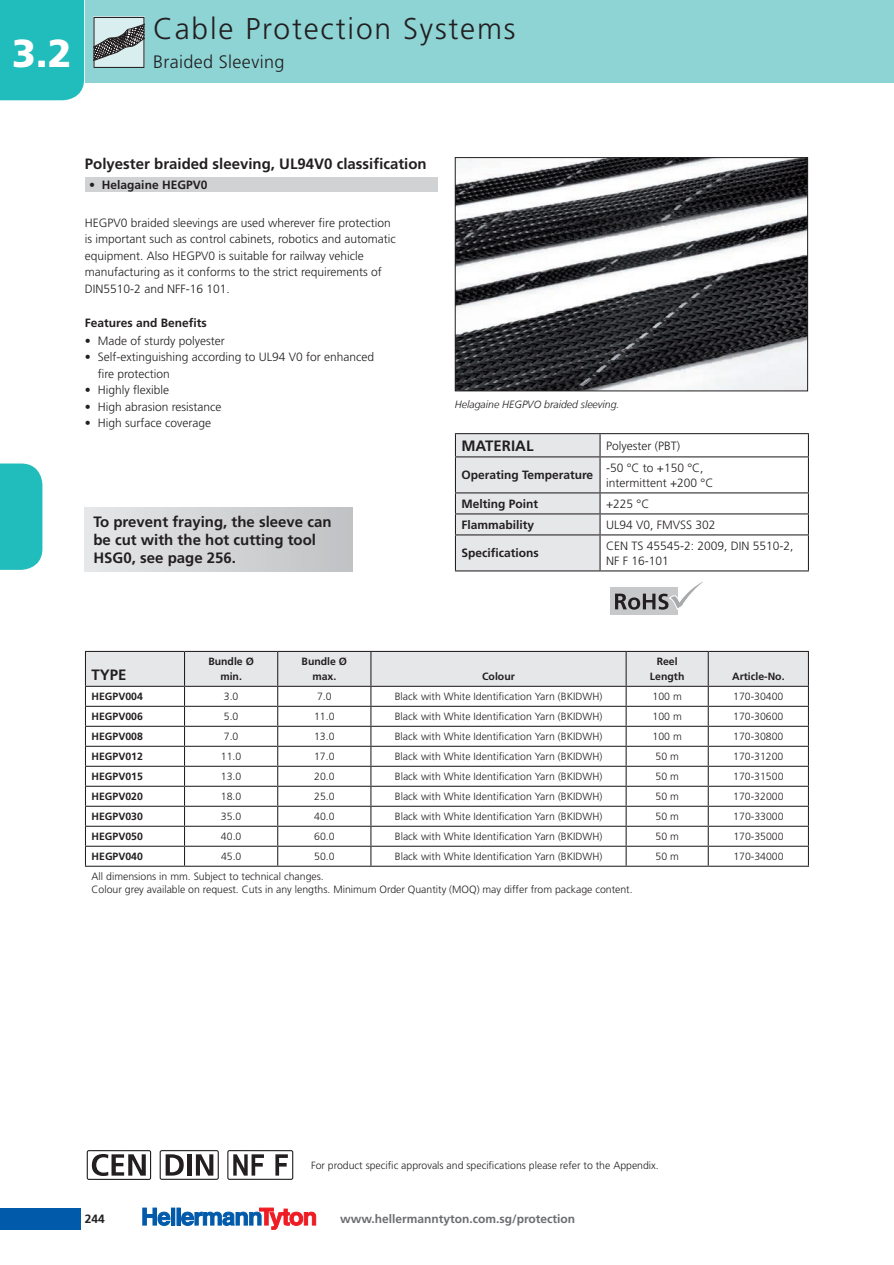
<style>
.page{position:relative;width:894px;height:1265px;background:#fff}
.page>*{position:absolute;margin:0;border:0;box-sizing:border-box;transform-origin:0 0}
.t1{font:900 39px "Frutiger LT";color:#fff}
.t2{font:300 30px "Frutiger LT";letter-spacing:.06em;color:#231f20}
.t3{font:300 18px "Frutiger LT";letter-spacing:.02em;color:#231f20}
.t4{font:700 15px/18px "Frutiger LT";color:#231f20}
.t5{font:300 12px/16.5px "Frutiger LT";color:#231f20}
.t6{font:700 12px "Frutiger LT";color:#231f20}
.t7{font:700 12px "Frutiger LT";color:#6c6d70}
.t8{font:300 10.5px/12.6px "Frutiger LT";color:#231f20}
.t9{font:700 10.5px/15px "Frutiger LT";color:#231f20;text-align:center}
.t10{font:italic 300 10.5px "Frutiger LT";color:#231f20}
</style>
<div class="page">
<div style="left:0;top:1207px;width:81px;height:22px;background:#015aaa"></div>
<div style="left:171px;top:1207px;width:4px;height:18px;border:1px solid #015aaa"></div>
<div style="left:177px;top:1207px;width:3px;height:18px;border:1px solid #015aaa"></div>
<svg style="left:142px;top:1207px;width:28px;height:18px"></svg>
<svg style="left:181px;top:1207px;width:135px;height:22px"></svg>
<div style="left:85px;top:0;width:809px;height:82px;background:#8ed4d5"></div>
<div style="left:0;top:463px;width:42px;height:107px;background:#21bdbd"></div>
<svg style="left:93px;top:17px;width:51px;height:51px;background:#9fabac"></svg>
<img style="left:457px;top:159px;width:349px;height:230px">
<div style="left:455px;top:157px;width:353px;height:234px;border:1px solid #231f20"></div>
<div style="left:85px;top:177px;width:353px;height:15px;background:#d1d2d4"></div>
<hr style="left:455px;top:433px;width:145px;height:1px;background:#231f20">
<hr style="left:600px;top:433px;width:209px;height:1px;background:#231f20">
<svg style="left:455px;top:434px;width:354px;height:181px"></svg>
<svg style="left:85px;top:651px;width:724px;height:214px"></svg>
<hr style="left:85px;top:865px;width:100px;height:1px;background:#231f20">
<hr style="left:185px;top:865px;width:93px;height:1px;background:#231f20">
<hr style="left:278px;top:865px;width:93px;height:1px;background:#231f20">
<hr style="left:371px;top:865px;width:255px;height:1px;background:#231f20">
<hr style="left:626px;top:865px;width:82px;height:1px;background:#231f20">
<hr style="left:708px;top:865px;width:101px;height:1px;background:#231f20">
<svg style="left:227px;top:1150px;width:66px;height:30px"></svg>
<svg style="left:160px;top:1150px;width:59px;height:29px"></svg>
<svg style="left:87px;top:1150px;width:64px;height:30px"></svg>
<div style="left:85px;top:507px;width:268px;height:64px;background:linear-gradient(to right,#e6e7e9,#c1c2c4)"></div>
<div style="left:0;top:0;width:84px;height:100px;background:#21bdbd"></div>
<h1 class="t1" style="left:12px;top:30px;width:61px">3.2</h1>
<h2 class="t2" style="left:153px;top:12px;width:364px">Cable Protection Systems</h2>
<h3 class="t3" style="left:153px;top:52px;width:133px">Braided Sleeving</h3>
<h3 class="t4" style="left:85px;top:154px;width:343px">Polyester braided sleeving, UL94V0 classification</h3>
<p class="t6" style="left:89px;top:178px;width:120px">• Helagaine HEGPV0</p>
<p class="t5" style="left:85px;top:214px;width:312px">HEGPV0 braided sleevings are used wherever fire protection is important such as control cabinets, robotics and automatic equipment. Also HEGPV0 is suitable for railway vehicle manufacturing as it conforms to the strict requirements of DIN5510-2 and NFF-16 101.</p>
<p class="t6" style="left:85px;top:316px;width:123px">Features and Benefits</p>
<p class="t5" style="left:85px;top:332px;width:141px">• Made of sturdy polyester</p>
<p class="t5" style="left:98px;top:349px;width:278px;text-indent:-13px">• Self-extinguishing according to UL94 V0 for enhanced fire protection</p>
<p class="t5" style="left:85px;top:382px;width:86px">• Highly flexible</p>
<p class="t5" style="left:85px;top:398px;width:138px">• High abrasion resistance</p>
<p class="t5" style="left:85px;top:415px;width:128px">• High surface coverage</p>
<h3 class="t4" style="left:93px;top:513px;width:240px">To prevent fraying, the sleeve can be cut with the hot cutting tool<br>HSG0, see page 256.</h3>
<p class="t10" style="left:455px;top:398px;width:166px">Helagaine HEGPVO braided sleeving.</p>
<h3 class="t4" style="left:461px;top:437px;width:74px">MATERIAL</h3>
<p class="t5" style="left:606px;top:437px;width:76px">Polyester (PBT)</p>
<p class="t6" style="left:461px;top:468px;width:133px">Operating Temperature</p>
<p class="t5" style="left:606px;top:460px;width:109px;line-height:15px">-50 °C to +150 °C, intermittent +200 °C</p>
<p class="t6" style="left:461px;top:497px;width:78px">Melting Point</p>
<p class="t5" style="left:606px;top:496px;width:45px">+225 °C</p>
<p class="t6" style="left:461px;top:518px;width:74px">Flammability</p>
<p class="t5" style="left:606px;top:517px;width:111px">UL94 V0, FMVSS 302</p>
<p class="t6" style="left:461px;top:546px;width:79px">Specifications</p>
<p class="t5" style="left:606px;top:538px;width:189px;line-height:15px">CEN TS 45545-2: 2009, DIN 5510-2,<br>NF F 16-101</p>
<h3 class="t4" style="left:91px;top:666px;width:37px">TYPE</h3>
<p class="t9" style="left:208px;top:654px;width:47px">Bundle Ø min.</p>
<p class="t9" style="left:302px;top:654px;width:47px">Bundle Ø max.</p>
<p class="t9" style="left:482px;top:669px;width:34px">Colour</p>
<p class="t9" style="left:650px;top:654px;width:36px">Reel<br>Length</p>
<p class="t9" style="left:732px;top:669px;width:54px">Article-No.</p>
<p class="t9" style="left:91px;top:689px;width:53px">HEGPV004</p>
<p class="t8" style="left:224px;top:690px;width:16px">3.0</p>
<p class="t8" style="left:317px;top:690px;width:16px">7.0</p>
<p class="t8" style="left:395px;top:690px;width:209px">Black with White Identification Yarn (BKIDWH)</p>
<p class="t8" style="left:653px;top:690px;width:31px">100 m</p>
<p class="t8" style="left:733px;top:690px;width:52px">170-30400</p>
<p class="t9" style="left:91px;top:709px;width:53px">HEGPV006</p>
<p class="t8" style="left:224px;top:710px;width:16px">5.0</p>
<p class="t8" style="left:314px;top:710px;width:22px">11.0</p>
<p class="t8" style="left:395px;top:710px;width:209px">Black with White Identification Yarn (BKIDWH)</p>
<p class="t8" style="left:653px;top:710px;width:31px">100 m</p>
<p class="t8" style="left:733px;top:710px;width:52px">170-30600</p>
<p class="t9" style="left:92px;top:729px;width:53px">HEGPV008</p>
<p class="t8" style="left:224px;top:730px;width:16px">7.0</p>
<p class="t8" style="left:314px;top:730px;width:22px">13.0</p>
<p class="t8" style="left:395px;top:730px;width:209px">Black with White Identification Yarn (BKIDWH)</p>
<p class="t8" style="left:653px;top:730px;width:31px">100 m</p>
<p class="t8" style="left:733px;top:730px;width:52px">170-30800</p>
<p class="t9" style="left:92px;top:749px;width:53px">HEGPV012</p>
<p class="t8" style="left:221px;top:750px;width:22px">11.0</p>
<p class="t8" style="left:314px;top:750px;width:22px">17.0</p>
<p class="t8" style="left:395px;top:750px;width:209px">Black with White Identification Yarn (BKIDWH)</p>
<p class="t8" style="left:655px;top:750px;width:25px">50 m</p>
<p class="t8" style="left:733px;top:750px;width:52px">170-31200</p>
<p class="t9" style="left:92px;top:769px;width:53px">HEGPV015</p>
<p class="t8" style="left:221px;top:770px;width:22px">13.0</p>
<p class="t8" style="left:314px;top:770px;width:22px">20.0</p>
<p class="t8" style="left:395px;top:770px;width:209px">Black with White Identification Yarn (BKIDWH)</p>
<p class="t8" style="left:655px;top:770px;width:25px">50 m</p>
<p class="t8" style="left:733px;top:770px;width:52px">170-31500</p>
<p class="t9" style="left:92px;top:789px;width:53px">HEGPV020</p>
<p class="t8" style="left:221px;top:790px;width:22px">18.0</p>
<p class="t8" style="left:314px;top:790px;width:22px">25.0</p>
<p class="t8" style="left:395px;top:790px;width:209px">Black with White Identification Yarn (BKIDWH)</p>
<p class="t8" style="left:655px;top:790px;width:25px">50 m</p>
<p class="t8" style="left:733px;top:790px;width:52px">170-32000</p>
<p class="t9" style="left:92px;top:809px;width:53px">HEGPV030</p>
<p class="t8" style="left:221px;top:810px;width:22px">35.0</p>
<p class="t8" style="left:314px;top:810px;width:22px">40.0</p>
<p class="t8" style="left:395px;top:810px;width:209px">Black with White Identification Yarn (BKIDWH)</p>
<p class="t8" style="left:655px;top:810px;width:25px">50 m</p>
<p class="t8" style="left:733px;top:810px;width:52px">170-33000</p>
<p class="t9" style="left:92px;top:829px;width:53px">HEGPV050</p>
<p class="t8" style="left:221px;top:830px;width:22px">40.0</p>
<p class="t8" style="left:314px;top:830px;width:22px">60.0</p>
<p class="t8" style="left:395px;top:830px;width:209px">Black with White Identification Yarn (BKIDWH)</p>
<p class="t8" style="left:655px;top:830px;width:25px">50 m</p>
<p class="t8" style="left:733px;top:830px;width:52px">170-35000</p>
<p class="t9" style="left:92px;top:849px;width:53px">HEGPV040</p>
<p class="t8" style="left:221px;top:850px;width:22px">45.0</p>
<p class="t8" style="left:314px;top:850px;width:22px">50.0</p>
<p class="t8" style="left:395px;top:850px;width:209px">Black with White Identification Yarn (BKIDWH)</p>
<p class="t8" style="left:656px;top:850px;width:25px">50 m</p>
<p class="t8" style="left:733px;top:850px;width:52px">170-34000</p>
<p class="t8" style="left:92px;top:870px;width:543px">All dimensions in mm. Subject to technical changes.<br>Colour grey available on request. Cuts in any lengths. Minimum Order Quantity (MOQ) may differ from package content.</p>
<p class="t6" style="left:85px;top:1211px;width:22px">244</p>
<p class="t8" style="left:311px;top:1159px;width:349px">For product specific approvals and specifications please refer to the Appendix.</p>
<p class="t7" style="left:340px;top:1211px;width:237px">www.hellermanntyton.com.sg/protection</p>
</div>
